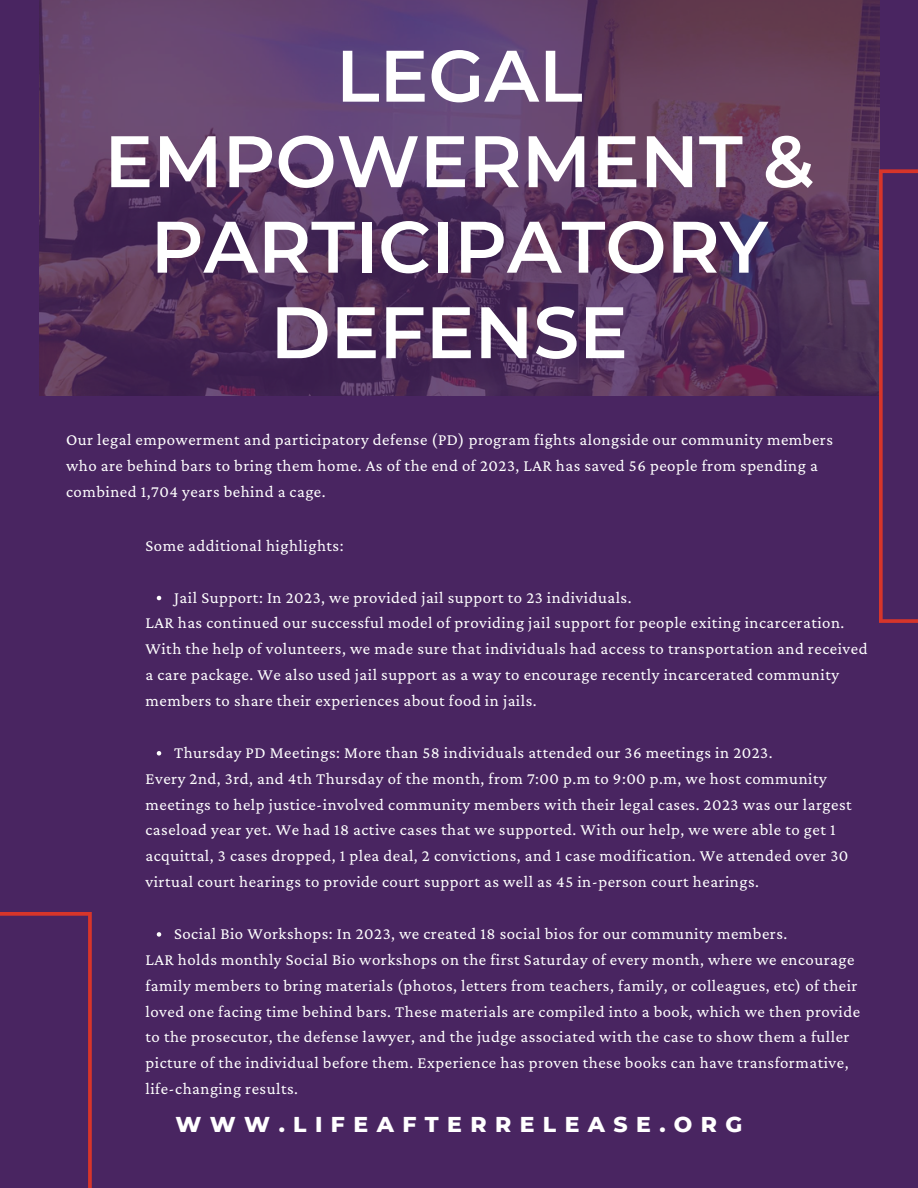
<style>
.page{position:relative;width:918px;height:1188px;background:#492561}
.page>*{position:absolute;margin:0;border:0;box-sizing:border-box;transform-origin:0 0}
.t1{font:600 72.75px/85.5px "Montserrat";color:#fff;text-align:center}
.t2{font:800 21.9px "Montserrat";letter-spacing:.385em;color:#fff}
.t3{font:16.8px/25.8px "Crimson Pro";letter-spacing:.03em;color:#fff}
</style>
<div class="page">
<img style="left:39px;top:0;width:840px;height:396px">
<svg style="left:157px;top:596px;width:4px;height:4px"></svg>
<svg style="left:157px;top:751px;width:4px;height:5px"></svg>
<svg style="left:157px;top:932px;width:4px;height:5px"></svg>
<svg style="left:879px;top:169px;width:39px;height:454px"></svg>
<p class="t1" style="left:104px;top:33px;width:711px">LEGAL<br>EMPOWERMENT &amp;<br>PARTICIPATORY<br>DEFENSE</p>
<h2 class="t3" style="left:66px;top:427px;width:769px">Our legal empowerment and participatory defense (PD) program fights alongside our community members who are behind bars to bring them home. As of the end of 2023, LAR has saved 56 people from spending a combined 1,704 years behind a cage.</h2>
<h1 class="t3" style="left:146px;top:532px;width:200px">Some additional highlights:</h1>
<p class="t3" style="left:174px;top:584px;width:459px">Jail Support: In 2023, we provided jail support to 23 individuals.</p>
<p class="t3" style="left:146px;top:610px;width:723px">LAR has continued our successful model of providing jail support for people exiting incarceration.<br>With the help of volunteers, we made sure that individuals had access to transportation and received a care package. We also used jail support as a way to encourage recently incarcerated community members to share their experiences about food in jails.</p>
<p class="t3" style="left:174px;top:739px;width:600px">Thursday PD Meetings: More than 58 individuals attended our 36 meetings in 2023.</p>
<p class="t3" style="left:146px;top:765px;width:708px">Every 2nd, 3rd, and 4th Thursday of the month, from 7:00 p.m to 9:00 p.m, we host community meetings to help justice-involved community members with their legal cases. 2023 was our largest caseload year yet. We had 18 active cases that we supported. With our help, we were able to get 1 acquittal, 3 cases dropped, 1 plea deal, 2 convictions, and 1 case modification. We attended over 30 virtual court hearings to provide court support as well as 45 in-person court hearings.</p>
<p class="t3" style="left:174px;top:920px;width:615px">Social Bio Workshops: In 2023, we created 18 social bios for our community members.</p>
<p class="t3" style="left:146px;top:946px;width:716px">LAR holds monthly Social Bio workshops on the first Saturday of every month, where we encourage family members to bring materials (photos, letters from teachers, family, or colleagues, etc) of their loved one facing time behind bars. These materials are compiled into a book, which we then provide to the prosecutor, the defense lawyer, and the judge associated with the case to show them a fuller picture of the individual before them. Experience has proven these books can have transformative, life-changing results.</p>
<p class="t2" style="left:175px;top:1111px;width:569px">WWW.LIFEAFTERRELEASE.ORG</p>
</div>
